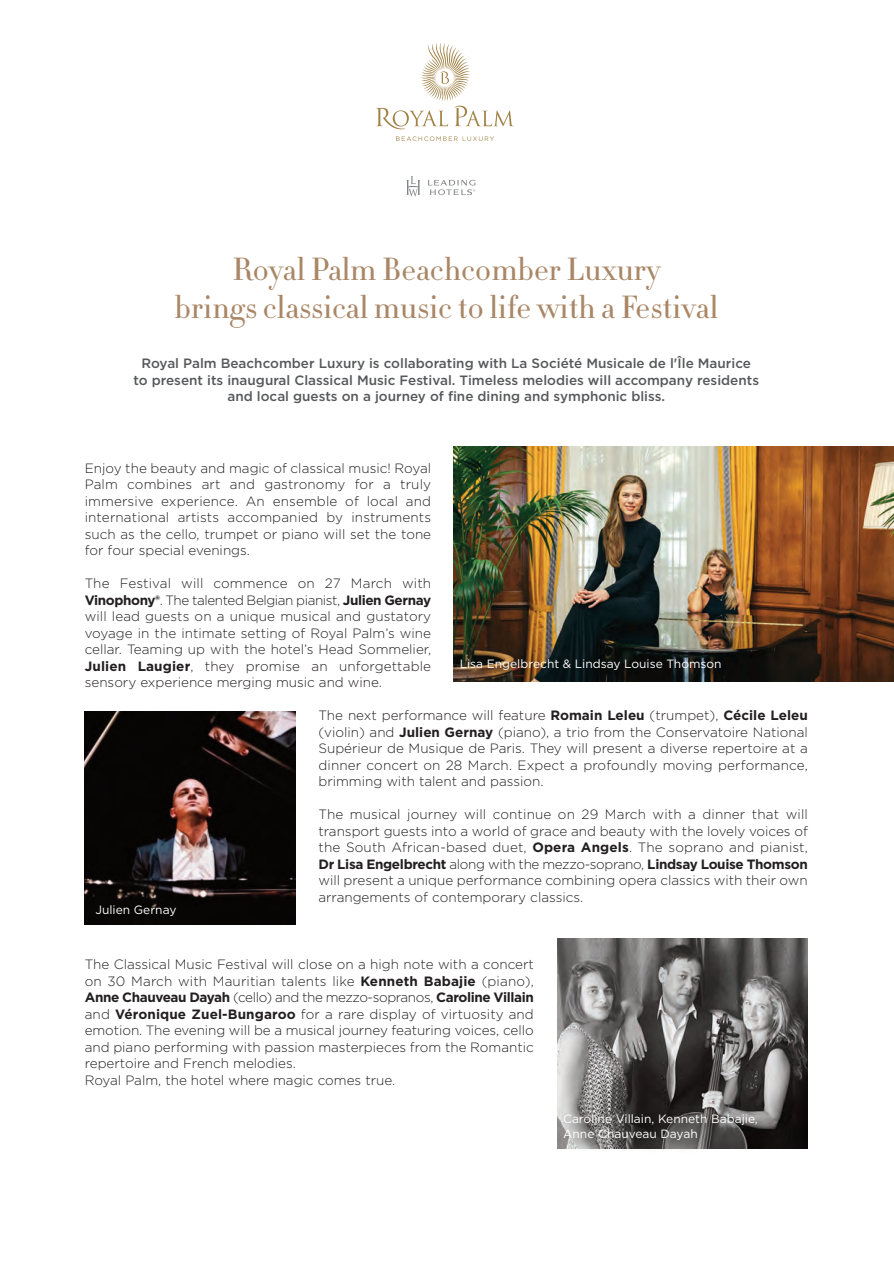
<style>
.page{position:relative;width:894px;height:1263px;background:#fff}
.page>*{position:absolute;margin:0;border:0;box-sizing:border-box;transform-origin:0 0}
.t1{font:300 31.5px/37.8px "HTF Didot L06";color:#a98766;text-align:center}
.t2{font:300 13.5px/16.5px "Gotham";color:#231f20;text-align:justify}
.t3{font:500 13.5px/16.5px "Gotham";color:#57585a;text-align:center}
.t4{font:12px "Gotham";color:#fff}
.s1{font-weight:700}
</style>
<div class="page">
<img style="left:85px;top:711px;width:211px;height:213px">
<img style="left:453px;top:446px;width:440px;height:236px">
<img style="left:557px;top:938px;width:251px;height:209px">
<img style="left:557px;top:1105px;width:236px;height:44px">
<svg style="left:376px;top:43px;width:138px;height:86px"></svg>
<svg style="left:396px;top:136px;width:98px;height:5px"></svg>
<svg style="left:406px;top:176px;width:14px;height:20px"></svg>
<svg style="left:428px;top:180px;width:47px;height:15px"></svg>
<p class="t1" style="left:174px;top:250px;width:545px">Royal Palm Beachcomber Luxury<br>brings classical music to life with a Festival</p>
<p class="t3" style="left:133px;top:356px;width:627px">Royal Palm Beachcomber Luxury is collaborating with La Société Musicale de l'Île Maurice to present its inaugural Classical Music Festival. Timeless melodies will accompany residents and local guests on a journey of fine dining and symphonic bliss.</p>
<p class="t2" style="left:85px;top:460px;width:348px">Enjoy the beauty and magic of classical music! Royal Palm combines art and gastronomy for a truly immersive experience. An ensemble of local and international artists accompanied by instruments such as the cello, trumpet or piano will set the tone for four special evenings.</p>
<p class="t2" style="left:85px;top:576px;width:348px">The Festival will commence on 27 March with <span class="s1">Vinophony®</span>. The talented Belgian pianist, <span class="s1">Julien Gernay </span>will lead guests on a unique musical and gustatory voyage in the intimate setting of Royal Palm’s wine cellar. Teaming up with the hotel’s Head Sommelier, <span class="s1">Julien Laugier</span>, they promise an unforgettable sensory experience merging music and wine.</p>
<p class="t2" style="left:318px;top:708px;width:491px">The next performance will feature <span class="s1">Romain Leleu</span> (trumpet), <span class="s1">Cécile Leleu </span>(violin) and <span class="s1">Julien Gernay</span> (piano), a trio from the Conservatoire National Supérieur de Musique de Paris. They will present a diverse repertoire at a dinner concert on 28 March. Expect a profoundly moving performance, brimming with talent and passion.</p>
<p class="t2" style="left:318px;top:807px;width:491px">The musical journey will continue on 29 March with a dinner that will transport guests into a world of grace and beauty with the lovely voices of the South African-based duet, <span class="s1">Opera Angels</span>. The soprano and pianist, <span class="s1">Dr Lisa Engelbrecht</span> along with the mezzo-soprano, <span class="s1">Lindsay Louise Thomson </span>will present a unique performance combining opera classics with their own arrangements of contemporary classics.</p>
<p class="t4" style="left:460px;top:658px;width:263px">Lisa Engelbrecht &amp; Lindsay Louise Thomson</p>
<p class="t4" style="left:95px;top:905px;width:82px">Julien Gernay</p>
<p class="t2" style="left:85px;top:956px;width:450px">The Classical Music Festival will close on a high note with a concert on 30 March with Mauritian talents like <span class="s1">Kenneth Babajie</span> (piano), <span class="s1">Anne Chauveau Dayah</span> (cello) and the mezzo-sopranos, <span class="s1">Caroline Villain </span>and <span class="s1">Véronique Zuel-Bungaroo</span> for a rare display of virtuosity and emotion. The evening will be a musical journey featuring voices, cello and piano performing with passion masterpieces from the Romantic repertoire and French melodies.</p>
<p class="t2" style="left:85px;top:1072px;width:312px">Royal Palm, the hotel where magic comes true.</p>
<p class="t4" style="left:563px;top:1114px;width:196px">Caroline Villain, Kenneth Babajie,</p>
<p class="t4" style="left:563px;top:1128px;width:136px">Anne Chauveau Dayah</p>
</div>
